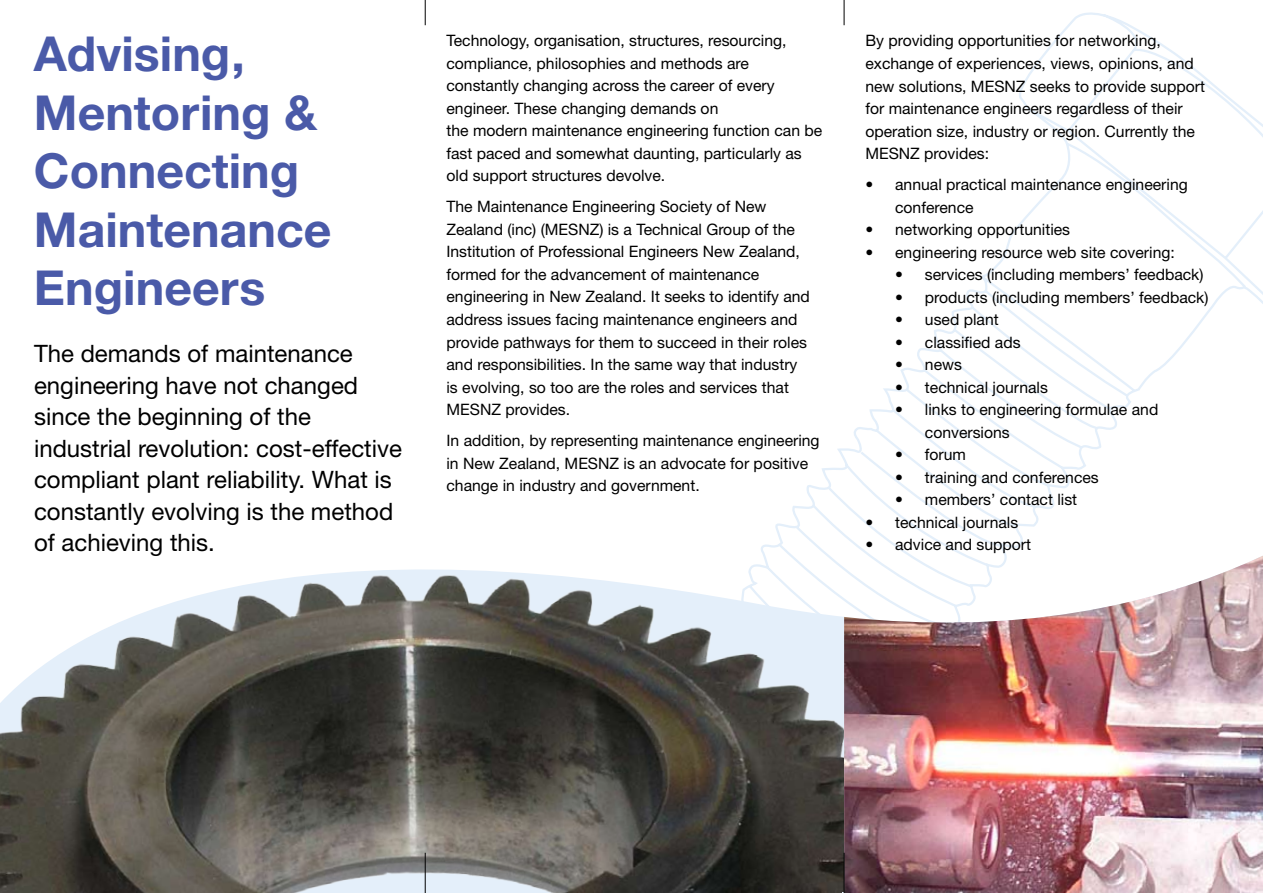
<style>
.page{position:relative;width:1263px;height:893px;background:#fff}
.page>*{position:absolute;margin:0;border:0;box-sizing:border-box;transform-origin:0 0}
.t1{font:700 48.3px/58.5px "Helvetica Neue CE";color:#4a5aa8}
.t2{font:24px/31.5px "Helvetica Neue";color:#000}
.t3{font:15.75px/22.5px "Helvetica Neue";color:#000}
</style>
<div class="page">
<svg style="left:792px;top:8px;width:471px;height:542px"></svg>
<svg style="left:749px;top:508px;width:95px;height:61px"></svg>
<img style="left:0;top:569px;width:844px;height:324px">
<img style="left:844px;top:556px;width:419px;height:337px">
<hr style="left:844px;top:853px;width:1px;height:40px;background:#000">
<svg style="left:844px;top:0;width:1px;height:25px"></svg>
<hr style="left:425px;top:853px;width:1px;height:40px;background:#000">
<svg style="left:425px;top:0;width:1px;height:25px"></svg>
<h1 class="t1" style="left:34px;top:25px;width:299px">Advising,<br>Mentoring &amp;<br>Connecting<br>Maintenance<br>Engineers</h1>
<h2 class="t2" style="left:34px;top:338px;width:370px">The demands of maintenance engineering have not changed since the beginning of the industrial revolution: cost-effective compliant plant reliability. What is constantly evolving is the method of achieving this.</h2>
<p class="t3" style="left:446px;top:29px;width:377px">Technology, organisation, structures, resourcing, compliance, philosophies and methods are constantly changing across the career of every engineer. These changing demands on<br>the modern maintenance engineering function can be fast paced and somewhat daunting, particularly as old support structures devolve.</p>
<p class="t3" style="left:446px;top:195px;width:365px">The Maintenance Engineering Society of New Zealand (inc) (MESNZ) is a Technical Group of the Institution of Professional Engineers New Zealand, formed for the advancement of maintenance engineering in New Zealand. It seeks to identify and address issues facing maintenance engineers and provide pathways for them to succeed in their roles and responsibilities. In the same way that industry is evolving, so too are the roles and services that MESNZ provides.</p>
<p class="t3" style="left:446px;top:429px;width:375px">In addition, by representing maintenance engineering in New Zealand, MESNZ is an advocate for positive change in industry and government.</p>
<p class="t3" style="left:865px;top:29px;width:341px">By providing opportunities for networking, exchange of experiences, views, opinions, and new solutions, MESNZ seeks to provide support for maintenance engineers regardless of their operation size, industry or region. Currently the MESNZ provides:</p>
<p class="t3" style="left:895px;top:173px;width:294px;text-indent:-30px">• annual practical maintenance engineering conference</p>
<p class="t3" style="left:865px;top:218px;width:206px">• networking opportunities</p>
<p class="t3" style="left:865px;top:240px;width:311px">• engineering resource web site covering:</p>
<p class="t3" style="left:895px;top:263px;width:310px">• services (including members’ feedback)</p>
<p class="t3" style="left:895px;top:285px;width:315px">• products (including members’ feedback)</p>
<p class="t3" style="left:895px;top:308px;width:105px">• used plant</p>
<p class="t3" style="left:895px;top:331px;width:127px">• classified ads</p>
<p class="t3" style="left:895px;top:353px;width:68px">• news</p>
<p class="t3" style="left:895px;top:376px;width:154px">• technical journals</p>
<p class="t3" style="left:925px;top:398px;width:235px;text-indent:-30px">• links to engineering formulae and conversions</p>
<p class="t3" style="left:895px;top:443px;width:72px">• forum</p>
<p class="t3" style="left:895px;top:466px;width:205px">• training and conferences</p>
<p class="t3" style="left:895px;top:488px;width:184px">• members’ contact list</p>
<p class="t3" style="left:865px;top:511px;width:154px">• technical journals</p>
<p class="t3" style="left:865px;top:533px;width:167px">• advice and support</p>
</div>
